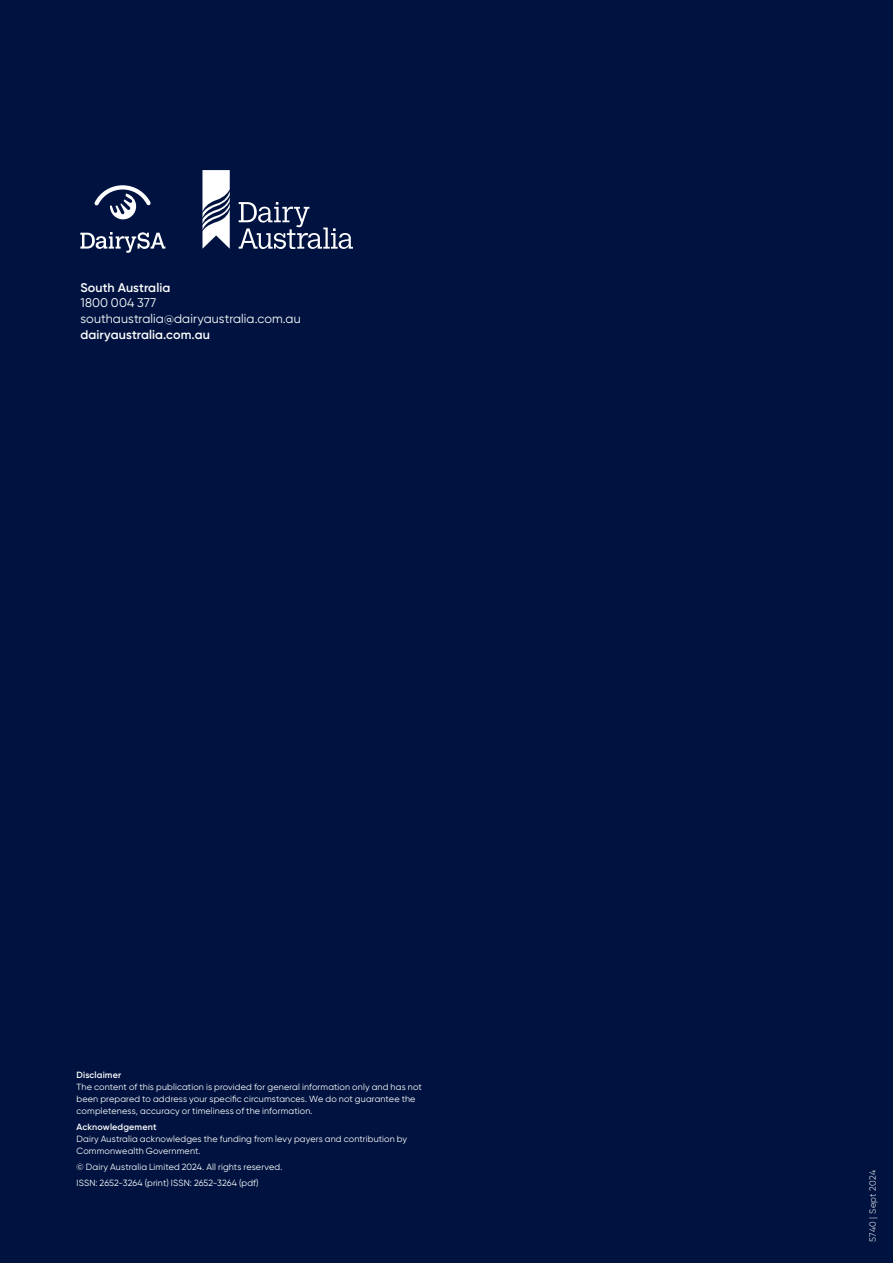
<style>
.page{position:relative;width:893px;height:1263px;background:#001340}
.page>*{position:absolute;margin:0;border:0;box-sizing:border-box;transform-origin:0 0}
.t1{font:12.6px/15.8px "Gilroy";letter-spacing:.005em;color:#fff}
.Disclaimer{font:9px/12px "Gilroy";letter-spacing:.015em;color:#fff}
.Job_number{font:300 9px "Gilroy";letter-spacing:.02em;color:#fff}
.s1{font-weight:600}
</style>
<div class="page">
<svg style="left:94px;top:185px;width:57px;height:34px"></svg>
<svg style="left:80px;top:232px;width:85px;height:21px"></svg>
<svg style="left:239px;top:202px;width:114px;height:47px"></svg>
<svg style="left:202px;top:170px;width:28px;height:79px"></svg>
<p class="t1" style="left:81px;top:279px;width:222px"><span class="s1">South Australia<br></span>1800 004 377 southaustralia@dairyaustralia.com.au <span class="s1">dairyaustralia.com.au</span></p>
<p class="Disclaimer" style="left:77px;top:1068px;width:347px"><span class="s1">Disclaimer<br></span>The content of this publication is provided for general information only and has not been prepared to address your specific circumstances. We do not guarantee the completeness, accuracy or timeliness of the information.</p>
<p class="Disclaimer" style="left:77px;top:1121px;width:332px"><span class="s1">Acknowledgement<br></span>Dairy Australia acknowledges the funding from levy payers and contribution by<br>Commonwealth Government.</p>
<p class="Disclaimer" style="left:77px;top:1161px;width:207px">© Dairy Australia Limited 2024. All rights reserved.</p>
<p class="Disclaimer" style="left:77px;top:1177px;width:184px">ISSN: 2652-3264 (print) ISSN: 2652-3264 (pdf)</p>
<p class="Job_number" style="left:867px;top:1242px;width:73px;rotate:-90deg">5740 | Sept 2024</p>
</div>
